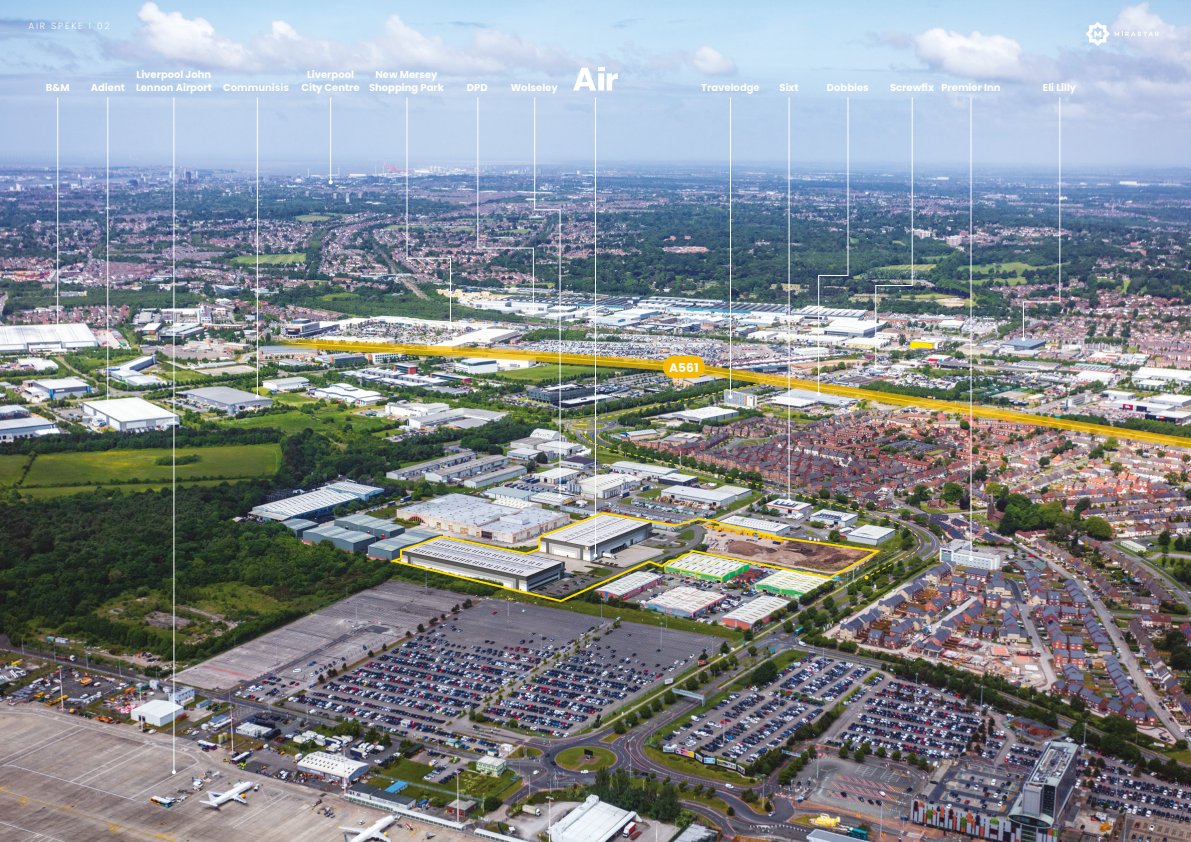
<style>
.page{position:relative;width:1191px;height:842px;background:#fff}
.page>*{position:absolute;margin:0;border:0;box-sizing:border-box;transform-origin:0 0}
.t1{font:700 12.3px "Poppins";color:#fff}
.t2{font:700 10px/12.5px "Poppins";color:#fff}
.t3{font:300 9px "Poppins";letter-spacing:.2em;color:#fff}
</style>
<div class="page">
<img style="left:0;top:0;width:1191px;height:842px">
<img style="left:255px;top:285px;width:936px;height:169px">
<img style="left:263px;top:295px;width:928px;height:154px">
<hr style="left:330px;top:97px;width:1px;height:85px;background:#fff">
<svg style="left:329px;top:180px;width:4px;height:4px"></svg>
<hr style="left:57px;top:97px;width:1px;height:234px;background:#fff">
<svg style="left:56px;top:329px;width:4px;height:4px"></svg>
<hr style="left:173px;top:97px;width:1px;height:675px;background:#fff">
<svg style="left:172px;top:770px;width:4px;height:4px"></svg>
<img style="left:477px;top:96px;width:85px;height:402px">
<img style="left:406px;top:96px;width:46px;height:233px">
<hr style="left:970px;top:97px;width:1px;height:462px;background:#fff">
<svg style="left:969px;top:557px;width:4px;height:4px"></svg>
<img style="left:391px;top:511px;width:493px;height:92px">
<img style="left:1021px;top:96px;width:39px;height:245px">
<img style="left:568px;top:68px;width:356px;height:511px">
<hr style="left:107px;top:97px;width:1px;height:309px;background:#fff">
<svg style="left:106px;top:404px;width:4px;height:4px"></svg>
<hr style="left:257px;top:97px;width:1px;height:300px;background:#fff">
<svg style="left:255px;top:395px;width:4px;height:4px"></svg>
<svg style="left:1085px;top:22px;width:74px;height:24px;background:#d5e1f2"></svg>
<p class="t3" style="left:28px;top:20px;width:83px">AIR SPEKE I 02</p>
<p class="t2" style="left:136px;top:69px;width:77px">Liverpool John<br>Lennon Airport</p>
<p class="t2" style="left:307px;top:69px;width:48px">Liverpool</p>
<p class="t2" style="left:375px;top:69px;width:64px">New Mersey</p>
<p class="t2" style="left:941px;top:81px;width:61px">Premier Inn</p>
<p class="t2" style="left:46px;top:81px;width:25px">B&amp;M</p>
<p class="t2" style="left:369px;top:81px;width:76px">Shopping Park</p>
<p class="t2" style="left:467px;top:81px;width:22px">DPD</p>
<p class="t2" style="left:701px;top:81px;width:60px">Travelodge</p>
<p class="t2" style="left:890px;top:81px;width:45px">Screwfix</p>
<p class="t2" style="left:91px;top:81px;width:36px">Adient</p>
<p class="t2" style="left:223px;top:81px;width:67px">Communisis</p>
<p class="t2" style="left:301px;top:81px;width:60px">City Centre</p>
<p class="t2" style="left:827px;top:81px;width:43px">Dobbies</p>
<p class="t2" style="left:511px;top:81px;width:49px">Wolseley</p>
<p class="t2" style="left:1043px;top:81px;width:35px">Eli Lilly</p>
<p class="t2" style="left:779px;top:81px;width:21px">Sixt</p>
<p class="t1" style="left:669px;top:360px;width:31px">A561</p>
</div>
